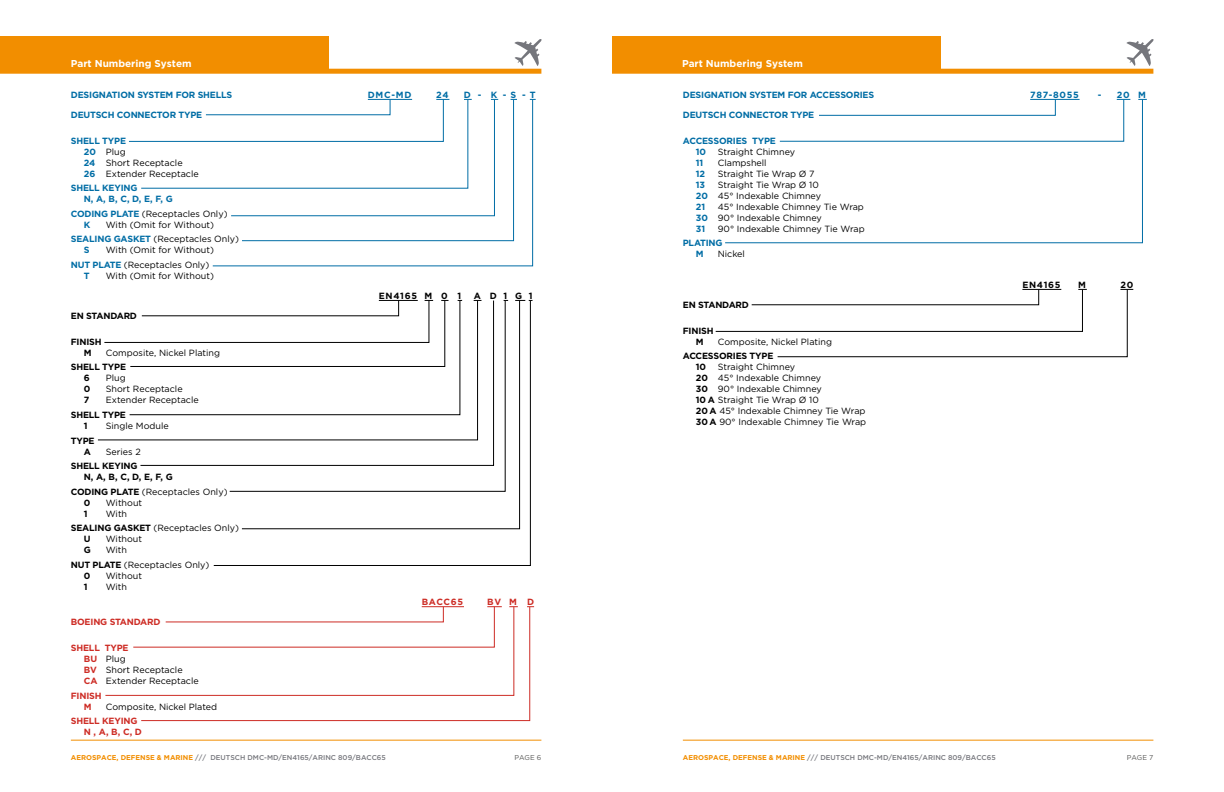
<style>
.page{position:relative;width:1224px;height:792px;background:#fff}
.page>*{position:absolute;margin:0;border:0;box-sizing:border-box;transform-origin:0 0}
.t1{font:700 10px "Gotham";color:#fff}
.t2{font:9px/11px "Gotham";color:#000}
.t3{font:700 9px/11px "Gotham";letter-spacing:-.02em;color:#006da5}
.t4{font:700 9px/11px "Gotham";letter-spacing:-.02em;color:#000}
.t5{font:700 9px/11px "Gotham";letter-spacing:-.02em;color:#cd2c25;text-align:center}
.t6{font:500 7px "Gotham";color:#75767c}
.t7{font:7px "Gotham";color:#575756}
.s1{font-weight:700;color:#006da5}
.s2{font-weight:700}
.s3{font-weight:700;color:#cd2c25}
.s4{font-weight:700;color:#f28e00}
</style>
<div class="page">
<hr style="left:683px;top:740px;width:470px;height:1px;background:#f28e00">
<div style="left:0;top:37px;width:329px;height:35px;background:#f28e00"></div>
<div style="left:0;top:69px;width:541px;height:5px;background:#f28e00"></div>
<hr style="left:71px;top:740px;width:470px;height:1px;background:#f28e00">
<div style="left:612px;top:37px;width:329px;height:35px;background:#f28e00"></div>
<div style="left:612px;top:69px;width:541px;height:5px;background:#f28e00"></div>
<svg style="left:725px;top:99px;width:418px;height:144px"></svg>
<svg style="left:514px;top:39px;width:28px;height:27px"></svg>
<svg style="left:1126px;top:39px;width:28px;height:27px"></svg>
<svg style="left:141px;top:606px;width:389px;height:115px"></svg>
<svg style="left:129px;top:114px;width:83px;height:75px"></svg>
<svg style="left:212px;top:99px;width:321px;height:167px"></svg>
<svg style="left:715px;top:289px;width:418px;height:68px"></svg>
<svg style="left:140px;top:315px;width:73px;height:151px"></svg>
<svg style="left:213px;top:300px;width:318px;height:266px"></svg>
<p class="t1" style="left:71px;top:57px;width:122px">Part Numbering System</p>
<p class="t1" style="left:682px;top:57px;width:122px">Part Numbering System</p>
<p class="t3" style="left:683px;top:89px;width:193px">DESIGNATION SYSTEM FOR ACCESSORIES</p>
<p class="t3" style="left:1030px;top:89px;width:50px">787-8055</p>
<p class="t3" style="left:1098px;top:89px;width:50px">- 20 M</p>
<p class="t3" style="left:683px;top:109px;width:133px">DEUTSCH CONNECTOR TYPE</p>
<p class="t3" style="left:696px;top:135px;width:82px;text-indent:-13px">ACCESSORIES TYPE<br>10</p>
<p class="t3" style="left:71px;top:89px;width:163px">DESIGNATION SYSTEM FOR SHELLS</p>
<p class="t3" style="left:368px;top:89px;width:45px">DMC-MD</p>
<p class="t3" style="left:436px;top:89px;width:14px">24</p>
<p class="t3" style="left:464px;top:89px;width:73px">D- K- S- T</p>
<p class="t3" style="left:71px;top:109px;width:133px">DEUTSCH CONNECTOR TYPE</p>
<p class="t2" style="left:84px;top:135px;width:116px;text-indent:-13px"><span class="s1">SHELL TYPE<br>20</span> Plug<br><span class="s1">24</span> Short Receptacle<br><span class="s1">26</span> Extender Receptacle</p>
<p class="t3" style="left:84px;top:183px;width:91px;text-indent:-13px">SHELL KEYING<br>N, A, B, C, D, E, F, G</p>
<p class="t2" style="left:84px;top:208px;width:145px;text-indent:-13px"><span class="s1">CODING PLATE</span> (Receptacles Only)<br><span class="s1">K</span></p>
<p class="t2" style="left:718px;top:146px;width:79px">Straight Chimney</p>
<p class="t3" style="left:696px;top:157px;width:9px">11</p>
<p class="t2" style="left:718px;top:157px;width:50px">Clampshell</p>
<p class="t3" style="left:696px;top:168px;width:11px">12</p>
<p class="t2" style="left:718px;top:168px;width:98px">Straight Tie Wrap Ø 7</p>
<p class="t3" style="left:696px;top:179px;width:11px">13</p>
<p class="t2" style="left:696px;top:179px;width:127px;text-indent:22px">Straight Tie Wrap Ø 10<br><span class="s1">20</span> 45° Indexable Chimney<br><span class="s1">21</span></p>
<p class="t2" style="left:696px;top:201px;width:170px;text-indent:22px">45° Indexable Chimney Tie Wrap<br><span class="s1">30</span> 90° Indexable Chimney<br><span class="s1">31</span></p>
<p class="t2" style="left:71px;top:217px;width:170px;line-height:14.6px;text-indent:35px">With (Omit for Without)<br><span class="s1">SEALING GASKET</span> (Receptacles Only)</p>
<p class="t3" style="left:84px;top:245px;width:7px">S</p>
<p class="t2" style="left:718px;top:223px;width:148px">90° Indexable Chimney Tie Wrap</p>
<p class="t3" style="left:696px;top:238px;width:28px;text-indent:-13px">PLATING<br>M</p>
<p class="t2" style="left:71px;top:243px;width:145px;line-height:14.6px;text-indent:35px">With (Omit for Without)<br><span class="s1">NUT PLATE</span> (Receptacles Only)</p>
<p class="t3" style="left:84px;top:270px;width:7px">T</p>
<p class="t2" style="left:106px;top:270px;width:110px">With (Omit for Without)</p>
<p class="t2" style="left:718px;top:248px;width:29px">Nickel</p>
<p class="t4" style="left:1022px;top:279px;width:40px">EN4165</p>
<p class="t4" style="left:1078px;top:279px;width:9px">M</p>
<p class="t4" style="left:1120px;top:279px;width:14px">20</p>
<p class="t4" style="left:71px;top:310px;width:68px">EN STANDARD</p>
<p class="t4" style="left:71px;top:336px;width:32px;text-align:center">FINISH<br>M</p>
<p class="t2" style="left:106px;top:347px;width:116px">Composite, Nickel Plating</p>
<p class="t4" style="left:84px;top:362px;width:44px;text-indent:-13px">SHELL TYPE<br>6</p>
<p class="t2" style="left:106px;top:372px;width:21px">Plug</p>
<p class="t4" style="left:84px;top:384px;width:8px">0</p>
<p class="t2" style="left:106px;top:383px;width:78px">Short Receptacle</p>
<p class="t4" style="left:84px;top:395px;width:7px">7</p>
<p class="t2" style="left:106px;top:394px;width:94px">Extender Receptacle</p>
<p class="t4" style="left:84px;top:409px;width:44px;text-indent:-13px">SHELL TYPE<br>1</p>
<p class="t2" style="left:106px;top:420px;width:64px">Single Module</p>
<p class="t4" style="left:84px;top:435px;width:12px;text-indent:-13px">TYPE<br>A</p>
<p class="t2" style="left:106px;top:446px;width:37px">Series 2</p>
<p class="t4" style="left:84px;top:460px;width:91px;text-indent:-13px">SHELL KEYING<br>N, A, B, C, D, E, F, G</p>
<p class="t2" style="left:84px;top:486px;width:145px;text-indent:-13px"><span class="s2">CODING PLATE</span> (Receptacles Only)<br><span class="s2">0</span></p>
<p class="t2" style="left:106px;top:497px;width:38px">Without</p>
<p class="t2" style="left:71px;top:506px;width:170px;line-height:14.6px;text-indent:35px">With<br><span class="s2">SEALING GASKET</span> (Receptacles Only)</p>
<p class="t4" style="left:84px;top:534px;width:8px">U</p>
<p class="t2" style="left:106px;top:533px;width:38px">Without</p>
<p class="t4" style="left:84px;top:545px;width:9px">G</p>
<p class="t4" style="left:84px;top:508px;width:5px">1</p>
<p class="t2" style="left:71px;top:543px;width:140px;line-height:14.6px;text-indent:35px">With<br><span class="s2">NUT PLATE</span> (Receptacles Only)</p>
<p class="t4" style="left:84px;top:570px;width:8px">0</p>
<p class="t2" style="left:106px;top:570px;width:38px">Without</p>
<p class="t4" style="left:84px;top:581px;width:5px">1</p>
<p class="t2" style="left:106px;top:581px;width:23px">With</p>
<p class="t5" style="left:71px;top:617px;width:91px">BOEING STANDARD</p>
<p class="t2" style="left:84px;top:642px;width:116px;text-indent:-13px"><span class="s3">SHELL TYPE<br>BU</span> Plug<br><span class="s3">BV</span> Short Receptacle<br><span class="s3">CA</span> Extender Receptacle</p>
<p class="t5" style="left:71px;top:690px;width:32px">FINISH<br>M</p>
<p class="t2" style="left:106px;top:701px;width:113px">Composite, Nickel Plated</p>
<p class="t5" style="left:84px;top:715px;width:60px;text-align:left;text-indent:-13px">SHELL KEYING<br>N , A, B, C, D</p>
<p class="t4" style="left:379px;top:290px;width:84px">EN4165 M 0 1</p>
<p class="t4" style="left:474px;top:290px;width:60px">A D1G1</p>
<p class="t5" style="left:422px;top:596px;width:43px">BACC65</p>
<p class="t5" style="left:487px;top:596px;width:48px">BVM D</p>
<p class="t4" style="left:683px;top:299px;width:68px">EN STANDARD</p>
<p class="t4" style="left:683px;top:325px;width:32px;text-align:center">FINISH<br>M</p>
<p class="t2" style="left:718px;top:336px;width:116px">Composite, Nickel Plating</p>
<p class="t4" style="left:696px;top:351px;width:79px;text-indent:-13px">ACCESSORIES TYPE<br>10</p>
<p class="t2" style="left:696px;top:361px;width:172px;text-indent:22px">Straight Chimney<br><span class="s2">20</span> 45° Indexable Chimney<br><span class="s2">30</span> 90° Indexable Chimney<br><span class="s2">10 A</span> Straight Tie Wrap Ø 10<br><span class="s2">20 A</span> 45° Indexable Chimney Tie Wrap<br><span class="s2">30 A</span> 90° Indexable Chimney Tie Wrap</p>
<p class="t6" style="left:71px;top:753px;width:316px"><span class="s4">AEROSPACE, DEFENSE &amp; MARINE</span> /// DEUTSCH DMC-MD/EN4165/ARINC 809/BACC65</p>
<p class="t7" style="left:514px;top:753px;width:29px">PAGE 6</p>
<p class="t6" style="left:683px;top:753px;width:314px"><span class="s4">AEROSPACE, DEFENSE &amp; MARINE</span> /// DEUTSCH DMC-MD/EN4165/ARINC 809/BACC65</p>
<p class="t7" style="left:1127px;top:753px;width:28px">PAGE 7</p>
</div>
